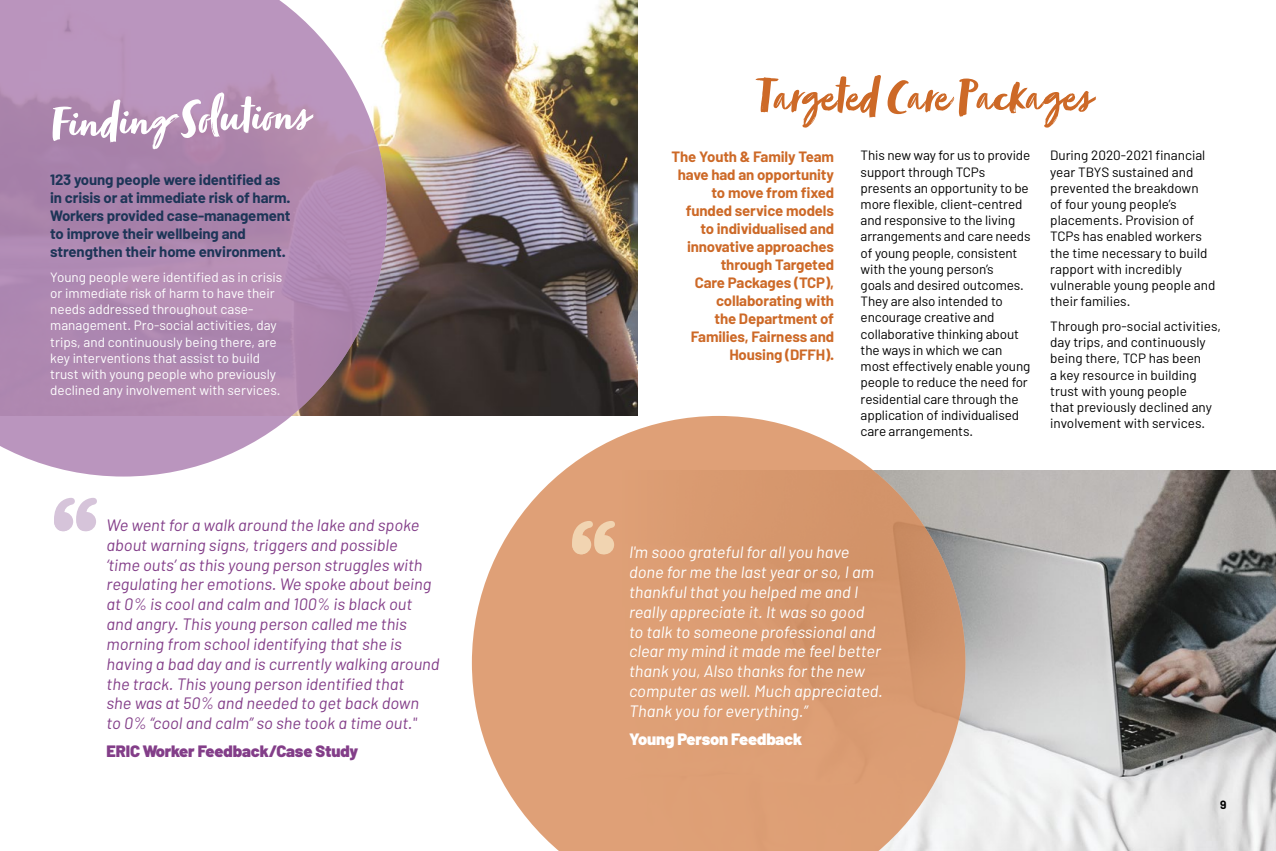
<style>
.page{position:relative;width:1276px;height:851px;background:#fff}
.page>*{position:absolute;margin:0;border:0;box-sizing:border-box;transform-origin:0 0}
.t1{font:51px "Zooja Pro";color:#cd6927}
.t2{font:51px "Zooja Pro";color:#fff}
.t3{font:italic 16.5px/19.8px "Barlow";color:#833e89}
.t4{font:italic 16.5px/19.8px "Barlow";color:#fff}
.t5{font:900 16.5px "Barlow";letter-spacing:-.01em;color:#833e89}
.t6{font:900 16.5px "Barlow";letter-spacing:-.01em;color:#fff}
.t7{font:700 15px/18px "Barlow";letter-spacing:-.01em;color:#cd6927;text-align:right}
.t8{font:700 15px/18px "Barlow";letter-spacing:-.01em;color:#1d3557}
.t9{font:13.5px/16.2px "Barlow";letter-spacing:-.01em;color:#000}
.t10{font:13.5px/16.2px "Barlow";color:#fff}
.t11{font:700 12px "Barlow";color:#000}
</style>
<div class="page">
<img style="left:387px;top:0;width:251px;height:416px">
<img style="left:965px;top:470px;width:311px;height:380px">
<svg style="left:472px;top:416px;width:493px;height:434px;background:#deaa87"></svg>
<svg style="left:572px;top:521px;width:43px;height:33px"></svg>
<div style="left:595px;top:535px;width:19px;height:19px;background:#f1d4b1;border-radius:50%"></div>
<div style="left:572px;top:535px;width:19px;height:19px;background:#f1d4b1;border-radius:50%"></div>
<svg style="left:54px;top:498px;width:43px;height:33px"></svg>
<div style="left:77px;top:512px;width:19px;height:19px;background:#d6c4da;border-radius:50%"></div>
<div style="left:54px;top:512px;width:19px;height:19px;background:#d6c4da;border-radius:50%"></div>
<svg style="left:0;top:0;width:387px;height:476px;background:#b693b6"></svg>
<h1 class="t2" style="left:49px;top:93px;width:257px;rotate:-2deg">Finding Solutions</h1>
<p class="t8" style="left:50px;top:170px;width:242px">123 young people were identified as in crisis or at immediate risk of harm.<br>Workers provided case-management to improve their wellbeing and strengthen their home environment.</p>
<p class="t10" style="left:50px;top:268px;width:234px">Young people were identified as in crisis or immediate risk of harm to have their needs addressed throughout case&shy;management. Pro-social activities, day trips, and continuously being there, are key interventions that assist to build trust with young people who previously declined any involvement with services.</p>
<p class="t3" style="left:107px;top:514px;width:334px">We went for a walk around the lake and spoke about warning signs, triggers and possible<br>‘time outs’ as this young person struggles with regulating her emotions. We spoke about being at 0% is cool and calm and 100% is black out and angry. This young person called me this morning from school identifying that she is having a bad day and is currently walking around the track. This young person identified that<br>she was at 50% and needed to get back down<br>to 0% “cool and calm” so she took a time out."</p>
<p class="t5" style="left:107px;top:741px;width:253px">ERIC Worker Feedback/Case Study</p>
<h1 class="t1" style="left:758px;top:66px;width:331px">Targeted Care Packages</h1>
<p class="t7" style="left:671px;top:147px;width:164px">The Youth &amp; Family Team have had an opportunity to move from fixed funded service models to individualised and innovative approaches through Targeted<br>Care Packages (TCP), collaborating with<br>the Department of<br>Families, Fairness and<br>Housing (DFFH).</p>
<p class="t9" style="left:860px;top:147px;width:171px">This new way for us to provide support through TCPs presents an opportunity to be more flexible, client-centred and responsive to the living arrangements and care needs of young people, consistent with the young person’s<br>goals and desired outcomes.<br>They are also intended to encourage creative and collaborative thinking about the ways in which we can most effectively enable young people to reduce the need for residential care through the application of individualised care arrangements.</p>
<p class="t9" style="left:1050px;top:147px;width:167px">During 2020-2021 financial year TBYS sustained and prevented the breakdown<br>of four young people’s placements. Provision of<br>TCPs has enabled workers the time necessary to build rapport with incredibly vulnerable young people and their families.</p>
<p class="t9" style="left:1050px;top:317px;width:172px">Through pro-social activities, day trips, and continuously being there, TCP has been<br>a key resource in building trust with young people<br>that previously declined any involvement with services.</p>
<p class="t4" style="left:629px;top:542px;width:255px">I'm sooo grateful for all you have done for me the last year or so, I am thankful that you helped me and I really appreciate it. It was so good to talk to someone professional and clear my mind it made me feel better thank you, Also thanks for the new computer as well. Much appreciated.<br>Thank you for everything.”</p>
<p class="t6" style="left:629px;top:729px;width:175px">Young Person Feedback</p>
<p class="t11" style="left:1220px;top:797px;width:8px">9</p>
</div>
